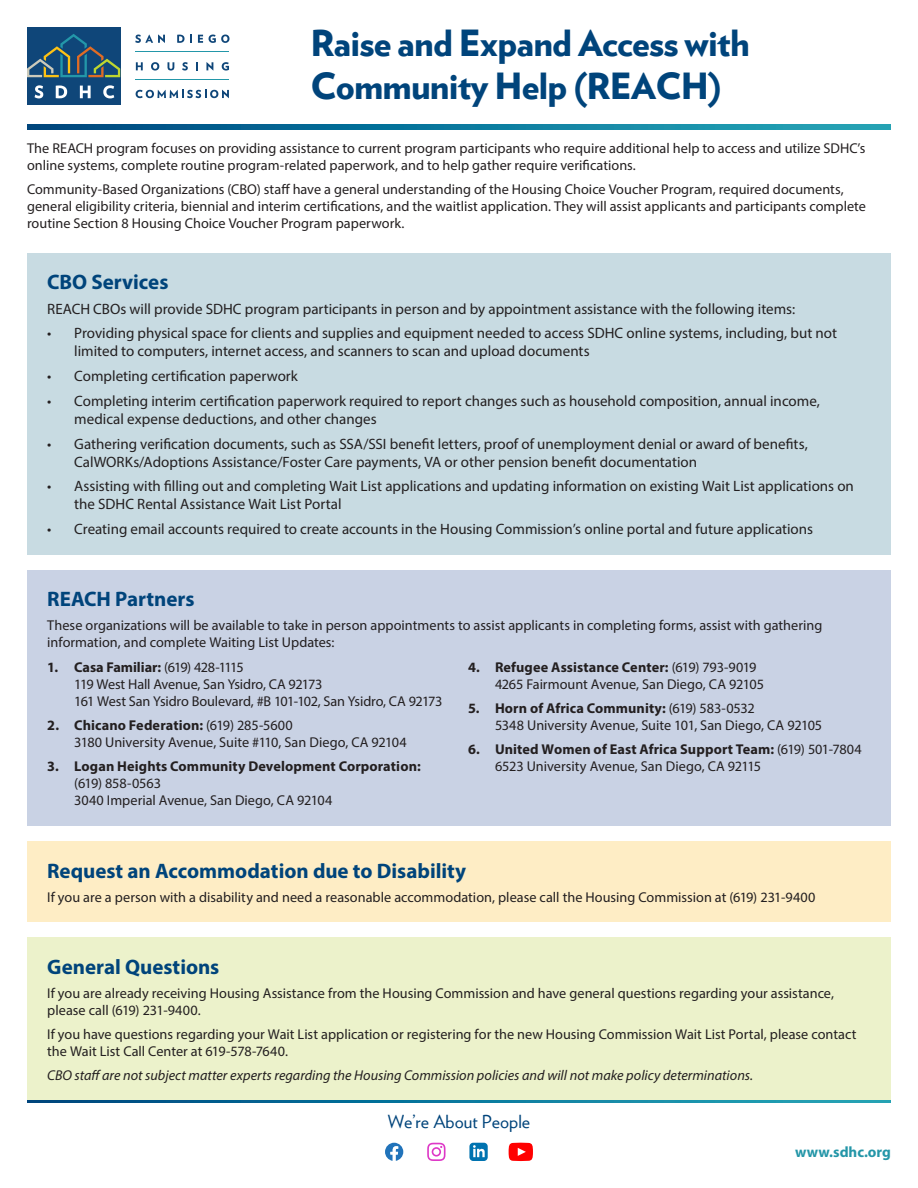
<style>
.page{position:relative;width:918px;height:1188px;background:#fff}
.page>*{position:absolute;margin:0;border:0;box-sizing:border-box;transform-origin:0 0}
.t1{font:900 36px/43.2px "Verlag";letter-spacing:-.02em;color:#00447b}
.Body_Copy{font:700 21px "Myriad Pro";color:#00447b}
.t2{font:18px "Verlag";color:#00447b}
.Body_Copy-2{font:15px/18px "Myriad Pro";color:#231f20}
.t3{font:700 15px "Myriad Pro";color:#2496a8}
.Body_Copy-3{font:14.25px/17.1px "Myriad Pro";color:#231f20}
.Body_Copy-4{font:italic 14.25px "Myriad Pro";color:#231f20}
.s1{font-weight:700}
</style>
<div class="page">
<svg style="left:27px;top:1100px;width:864px;height:3px;background:#0e789c"></svg>
<svg style="left:385px;top:1143px;width:18px;height:18px"></svg>
<svg style="left:469px;top:1143px;width:19px;height:18px"></svg>
<svg style="left:509px;top:1143px;width:24px;height:18px"></svg>
<svg style="left:427px;top:1143px;width:19px;height:18px"></svg>
<svg style="left:135px;top:35px;width:30px;height:8px"></svg>
<svg style="left:177px;top:35px;width:15px;height:8px"></svg>
<svg style="left:198px;top:35px;width:5px;height:8px"></svg>
<svg style="left:209px;top:35px;width:21px;height:8px"></svg>
<svg style="left:136px;top:62px;width:7px;height:8px"></svg>
<svg style="left:151px;top:62px;width:8px;height:9px"></svg>
<svg style="left:168px;top:62px;width:6px;height:9px"></svg>
<svg style="left:182px;top:62px;width:6px;height:9px"></svg>
<svg style="left:196px;top:62px;width:2px;height:8px"></svg>
<svg style="left:206px;top:62px;width:7px;height:9px"></svg>
<svg style="left:222px;top:62px;width:7px;height:9px"></svg>
<svg style="left:136px;top:90px;width:93px;height:8px"></svg>
<hr style="left:136px;top:52px;width:93px;height:1px;background:#2397a9">
<hr style="left:136px;top:79px;width:93px;height:1px;background:#2397a9">
<div style="left:27px;top:27px;width:93px;height:78px;background:#0f4679"></div>
<svg style="left:35px;top:85px;width:8px;height:13px"></svg>
<svg style="left:56px;top:85px;width:11px;height:13px"></svg>
<svg style="left:80px;top:86px;width:11px;height:12px"></svg>
<svg style="left:103px;top:85px;width:11px;height:13px"></svg>
<svg style="left:27px;top:34px;width:93px;height:43px"></svg>
<div style="left:27px;top:253px;width:864px;height:301px;background:#c8dbe2"></div>
<div style="left:27px;top:842px;width:864px;height:80px;background:#feedc5"></div>
<div style="left:27px;top:938px;width:864px;height:162px;background:#ecf2cb"></div>
<div style="left:27px;top:570px;width:864px;height:256px;background:#c9d2e4"></div>
<svg style="left:27px;top:124px;width:864px;height:5px;background:#0e789c"></svg>
<p class="t1" style="left:310px;top:19px;width:441px">Raise and Expand Access with<br>Community Help (REACH)</p>
<p class="Body_Copy-3" style="left:27px;top:140px;width:840px">The REACH program focuses on providing assistance to current program participants who require additional help to access and utilize SDHC’s online systems, complete routine program-related paperwork, and to help gather require verifications.</p>
<p class="Body_Copy-3" style="left:27px;top:181px;width:841px">Community-Based Organizations (CBO) staff have a general understanding of the Housing Choice Voucher Program, required documents, general eligibility criteria, biennial and interim certifications, and the waitlist application. They will assist applicants and participants complete routine Section 8 Housing Choice Voucher Program paperwork.</p>
<p class="Body_Copy" style="left:47px;top:268px;width:123px">CBO Services</p>
<p class="Body_Copy-2" style="left:47px;top:299px;width:749px">REACH CBOs will provide SDHC program participants in person and by appointment assistance with the following items:</p>
<p class="Body_Copy-2" style="left:74px;top:324px;width:764px;text-indent:-27px">• Providing physical space for clients and supplies and equipment needed to access SDHC online systems, including, but not limited to computers, internet access, and scanners to scan and upload documents</p>
<p class="Body_Copy-2" style="left:47px;top:367px;width:252px">• Completing certification paperwork</p>
<p class="Body_Copy-2" style="left:74px;top:392px;width:747px;text-indent:-27px">• Completing interim certification paperwork required to report changes such as household composition, annual income, medical expense deductions, and other changes</p>
<p class="Body_Copy-2" style="left:74px;top:434px;width:735px;text-indent:-27px">• Gathering verification documents, such as SSA/SSI benefit letters, proof of unemployment denial or award of benefits,<br>CalWORKs/Adoptions Assistance/Foster Care payments, VA or other pension benefit documentation</p>
<p class="Body_Copy-2" style="left:74px;top:477px;width:781px;text-indent:-27px">• Assisting with filling out and completing Wait List applications and updating information on existing Wait List applications on the SDHC Rental Assistance Wait List Portal</p>
<p class="Body_Copy-2" style="left:47px;top:520px;width:767px">• Creating email accounts required to create accounts in the Housing Commission’s online portal and future applications</p>
<p class="Body_Copy" style="left:47px;top:586px;width:149px">REACH Partners</p>
<p class="Body_Copy-3" style="left:47px;top:617px;width:777px">These organizations will be available to take in person appointments to assist applicants in completing forms, assist with gathering information, and complete Waiting List Updates:</p>
<p class="Body_Copy-3" style="left:74px;top:658px;width:370px;text-indent:-27px"><span class="s1">1. Casa Familiar:</span> (619) 428-1115<br>119 West Hall Avenue, San Ysidro, CA 92173<br>161 West San Ysidro Boulevard, #B 101-102, San Ysidro, CA 92173</p>
<p class="Body_Copy-3" style="left:74px;top:716px;width:334px;text-indent:-27px"><span class="s1">2. Chicano Federation:</span> (619) 285-5600<br>3180 University Avenue, Suite #110, San Diego, CA 92104</p>
<p class="Body_Copy-3" style="left:74px;top:757px;width:348px;text-indent:-27px"><span class="s1">3. Logan Heights Community Development Corporation: </span>(619) 858-0563<br>3040 Imperial Avenue, San Diego, CA 92104</p>
<p class="Body_Copy-3" style="left:495px;top:658px;width:271px;text-indent:-27px"><span class="s1">4. Refugee Assistance Center:</span> (619) 793-9019<br>4265 Fairmount Avenue, San Diego, CA 92105</p>
<p class="Body_Copy-3" style="left:495px;top:699px;width:329px;text-indent:-27px"><span class="s1">5. Horn of Africa Community:</span> (619) 583-0532<br>5348 University Avenue, Suite 101, San Diego, CA 92105</p>
<p class="Body_Copy-3" style="left:495px;top:740px;width:368px;text-indent:-27px"><span class="s1">6. United Women of East Africa Support Team:</span> (619) 501-7804<br>6523 University Avenue, San Diego, CA 92115</p>
<p class="Body_Copy" style="left:47px;top:857px;width:420px">Request an Accommodation due to Disability</p>
<p class="Body_Copy-3" style="left:47px;top:888px;width:770px">If you are a person with a disability and need a reasonable accommodation, please call the Housing Commission at (619) 231-9400</p>
<p class="Body_Copy" style="left:47px;top:953px;width:174px">General Questions</p>
<p class="Body_Copy-3" style="left:47px;top:984px;width:788px">If you are already receiving Housing Assistance from the Housing Commission and have general questions regarding your assistance, please call (619) 231-9400.</p>
<p class="Body_Copy-3" style="left:47px;top:1025px;width:811px">If you have questions regarding your Wait List application or registering for the new Housing Commission Wait List Portal, please contact the Wait List Call Center at 619-578-7640.</p>
<p class="Body_Copy-4" style="left:47px;top:1066px;width:708px">CBO staff are not subject matter experts regarding the Housing Commission policies and will not make policy determinations.</p>
<p class="t2" style="left:388px;top:1108px;width:144px">We’re About People</p>
<p class="t3" style="left:795px;top:1143px;width:97px">www.sdhc.org</p>
</div>
